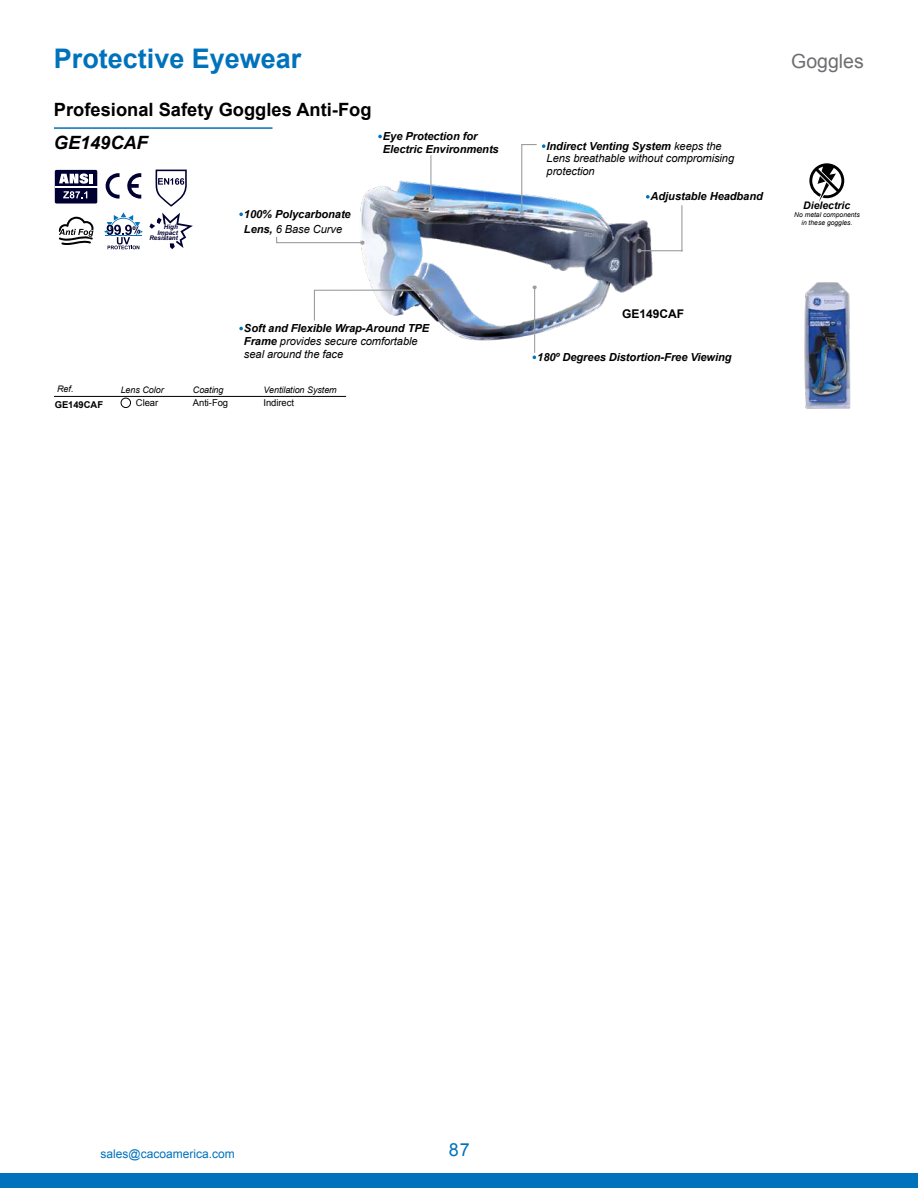
<style>
.page{position:relative;width:918px;height:1188px;background:#fff}
.page>*{position:absolute;margin:0;border:0;box-sizing:border-box;transform-origin:0 0}
.t1{font:700 27px "Arial";color:#0072bc}
.t2{font:19.5px "Arial";color:#6d6e71}
.t3{font:700 18.3px "Arial";color:#000}
.t4{font:italic 700 18.3px "Arial";letter-spacing:-.005em;color:#000}
.t5{font:18px "Arial";color:#0072bc}
.t6{font:12px "Arial";color:#0072bc}
.t7{font:700 12px "Arial";color:#000}
.t8{font:italic 11.1px/12.8px "Arial";letter-spacing:-.005em;color:#000}
.t9{font:italic 700 11.1px/15px "Arial";letter-spacing:-.005em;color:#000}
.t10{font:italic 700 10.5px "Arial";color:#000}
.t11{font:9.45px "Arial";letter-spacing:-.005em;color:#000}
.t12{font:700 9.45px "Arial";letter-spacing:-.005em;color:#000}
.t13{font:italic 9px "Arial";letter-spacing:-.005em;color:#000}
.t14{font:italic 6.75px/8.1px "Arial";color:#000;text-align:center}
.t15{font:italic 700 6.3px/5.6px "Arial";color:#003;text-align:right}
.s1{font-weight:400}
.s2{font-weight:700}
</style>
<div class="page">
<div style="left:0;top:1173px;width:918px;height:15px;background:#0072bc"></div>
<img style="left:360px;top:138px;width:323px;height:215px">
<svg style="left:646px;top:195px;width:4px;height:4px"></svg>
<hr style="left:54px;top:396px;width:292px;height:1px;background:#000">
<div style="left:121px;top:398px;width:10px;height:10px;border:1px solid #000;border-radius:50%"></div>
<img style="left:804px;top:282px;width:47px;height:127px">
<div style="left:55px;top:170px;width:42px;height:34px;background:#003;border-radius:2px"></div>
<svg style="left:59px;top:173px;width:34px;height:11px"></svg>
<svg style="left:63px;top:191px;width:24px;height:7px"></svg>
<hr style="left:55px;top:187px;width:42px;height:1px;background:#fff">
<svg style="left:155px;top:170px;width:32px;height:37px"></svg>
<svg style="left:127px;top:173px;width:14px;height:26px"></svg>
<svg style="left:106px;top:173px;width:14px;height:26px"></svg>
<svg style="left:104px;top:212px;width:39px;height:37px"></svg>
<svg style="left:149px;top:213px;width:44px;height:36px"></svg>
<hr style="left:54px;top:127px;width:219px;height:2px;background:#0072bc">
<hr style="left:534px;top:287px;width:1px;height:66px;background:#9b9e9f">
<svg style="left:532px;top:285px;width:5px;height:4px"></svg>
<hr style="left:430px;top:155px;width:1px;height:42px;background:#9b9e9f">
<svg style="left:429px;top:195px;width:4px;height:4px"></svg>
<svg style="left:239px;top:212px;width:4px;height:4px"></svg>
<svg style="left:276px;top:236px;width:89px;height:9px"></svg>
<svg style="left:239px;top:327px;width:4px;height:3px"></svg>
<svg style="left:378px;top:135px;width:4px;height:3px"></svg>
<svg style="left:313px;top:288px;width:130px;height:34px"></svg>
<svg style="left:58px;top:217px;width:36px;height:28px"></svg>
<svg style="left:519px;top:143px;width:27px;height:73px"></svg>
<hr style="left:681px;top:205px;width:1px;height:46px;background:#9b9e9f">
<hr style="left:639px;top:250px;width:43px;height:1px;background:#9b9e9f">
<svg style="left:637px;top:249px;width:4px;height:4px"></svg>
<svg style="left:809px;top:163px;width:35px;height:39px"></svg>
<h1 class="t1" style="left:54px;top:41px;width:249px">Protective Eyewear</h1>
<h2 class="t2" style="left:791px;top:49px;width:74px">Goggles</h2>
<h3 class="t3" style="left:54px;top:98px;width:319px">Profesional Safety Goggles Anti-Fog</h3>
<h3 class="t4" style="left:54px;top:131px;width:95px">GE149CAF</h3>
<p class="t9" style="left:383px;top:130px;width:117px;line-height:12.8px">Eye Protection for<br>Electric Environments</p>
<p class="t15" style="left:149px;top:225px;width:30px">High<br>Impact<br>Resistant</p>
<p class="t9" style="left:244px;top:207px;width:108px">100% Polycarbonate<br>Lens, <span class="s1">6 Base Curve</span></p>
<p class="t13" style="left:57px;top:383px;width:18px">Ref.</p>
<p class="t12" style="left:55px;top:398px;width:50px">GE149CAF</p>
<p class="t13" style="left:121px;top:384px;width:45px">Lens Color</p>
<p class="t11" style="left:136px;top:397px;width:24px">Clear</p>
<p class="t13" style="left:193px;top:384px;width:32px">Coating</p>
<p class="t11" style="left:193px;top:397px;width:37px">Anti-Fog</p>
<p class="t8" style="left:244px;top:322px;width:187px"><span class="s2">Soft and Flexible Wrap-Around TPE<br>Frame</span> provides secure comfortable seal around the face</p>
<p class="t13" style="left:264px;top:384px;width:75px">Ventilation System</p>
<p class="t11" style="left:264px;top:397px;width:32px">Indirect</p>
<p class="t8" style="left:547px;top:140px;width:189px"><span class="s2">Indirect Venting System</span> keeps the<br>Lens breathable without compromising protection</p>
<p class="t9" style="left:651px;top:189px;width:114px">Adjustable Headband</p>
<p class="t10" style="left:803px;top:198px;width:48px">Dielectric</p>
<p class="t14" style="left:794px;top:210px;width:67px">No metal components in these goggles.</p>
<p class="t7" style="left:622px;top:306px;width:64px">GE149CAF</p>
<p class="t9" style="left:537px;top:350px;width:196px">180º Degrees Distortion-Free Viewing</p>
<p class="t6" style="left:100px;top:1146px;width:136px">sales@cacoamerica.com</p>
<h3 class="t5" style="left:449px;top:1138px;width:22px">87</h3>
</div>
